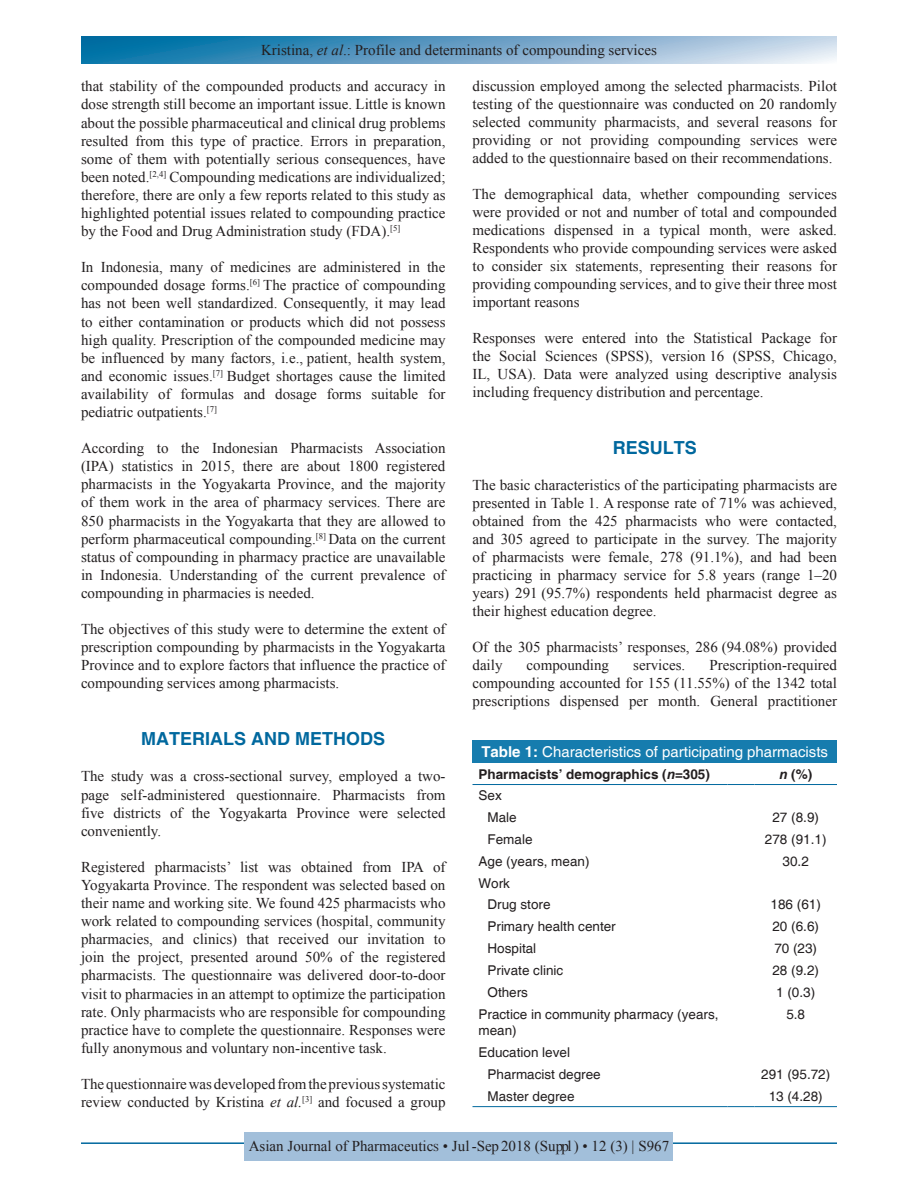
<style>
.page{position:relative;width:918px;height:1188px;background:#fff}
.page>*{position:absolute;margin:0;border:0;box-sizing:border-box;transform-origin:0 0}
.t1{font:700 18px "Helvetica";color:#00689e}
.TX{font:15px/18.1px "Times New Roman";color:#231f20;text-align:justify}
.RF{font:15px "Times New Roman";color:#231f20}
.TT{font:15px "Helvetica";color:#fff}
.TB{font:13.5px/16.5px "Helvetica";color:#231f20}
.TCH{font:700 13.5px "Helvetica";color:#231f20}
.TBL{font:13.5px "Helvetica";color:#231f20}
.s1{font-style:italic}
.s2{font-weight:700}
.s3{font-size:10.5px}
.s4{font-style:inherit}
</style>
<div class="page">
<svg style="left:81px;top:37px;width:756px;height:27px;background:#6ba4c8"></svg>
<hr style="left:81px;top:1142px;width:756px;height:2px;background:#00689e">
<div style="left:245px;top:1132px;width:428px;height:28px;background:#a2bfda"></div>
<div style="left:472px;top:740px;width:365px;height:23px;background:#167cae"></div>
<hr style="left:472px;top:1106px;width:256px;height:1px;background:#00689e">
<svg style="left:728px;top:1106px;width:26px;height:1px"></svg>
<hr style="left:754px;top:1106px;width:83px;height:1px;background:#00689e">
<hr style="left:472px;top:784px;width:256px;height:1px;background:#00689e">
<svg style="left:728px;top:784px;width:26px;height:1px"></svg>
<hr style="left:754px;top:784px;width:83px;height:1px;background:#00689e">
<p class="TX" style="left:261px;top:41px;width:397px">Kristina, <span class="s1">et al</span>.: Profile and determinants of compounding services</p>
<p class="TX" style="left:81px;top:77px;width:366px">that stability of the compounded products and accuracy in dose strength still become an important issue. Little is known about the possible pharmaceutical and clinical drug problems resulted from this type of practice. Errors in preparation, some of them with potentially serious consequences, have been noted.<sup>[2,4]</sup> Compounding medications are individualized; therefore, there are only a few reports related to this study as highlighted potential issues related to compounding practice by the Food and Drug Administration study (FDA).<sup>[5]</sup></p>
<p class="TX" style="left:81px;top:258px;width:366px">In Indonesia, many of medicines are administered in the compounded dosage forms.<sup>[6]</sup> The practice of compounding has not been well standardized. Consequently, it may lead to either contamination or products which did not possess high quality. Prescription of the compounded medicine may be influenced by many factors, i.e., patient, health system, and economic issues.<sup>[7]</sup> Budget shortages cause the limited availability of formulas and dosage forms suitable for pediatric outpatients.<sup>[7]</sup></p>
<p class="TX" style="left:81px;top:439px;width:366px">According to the Indonesian Pharmacists Association (IPA) statistics in 2015, there are about 1800 registered pharmacists in the Yogyakarta Province, and the majority of them work in the area of pharmacy services. There are 850 pharmacists in the Yogyakarta that they are allowed to perform pharmaceutical compounding.<sup>[8]</sup> Data on the current status of compounding in pharmacy practice are unavailable in Indonesia. Understanding of the current prevalence of compounding in pharmacies is needed.</p>
<p class="TX" style="left:81px;top:620px;width:366px">The objectives of this study were to determine the extent of prescription compounding by pharmacists in the Yogyakarta Province and to explore factors that influence the practice of compounding services among pharmacists.</p>
<h1 class="t1" style="left:141px;top:728px;width:245px">MATERIALS AND METHODS</h1>
<p class="TX" style="left:81px;top:767px;width:366px">The study was a cross-sectional survey, employed a two&shy;page self-administered questionnaire. Pharmacists from five districts of the Yogyakarta Province were selected conveniently.</p>
<p class="TX" style="left:81px;top:858px;width:366px">Registered pharmacists’ list was obtained from IPA of Yogyakarta Province. The respondent was selected based on their name and working site. We found 425 pharmacists who work related to compounding services (hospital, community pharmacies, and clinics) that received our invitation to join the project, presented around 50% of the registered pharmacists. The questionnaire was delivered door-to-door visit to pharmacies in an attempt to optimize the participation rate. Only pharmacists who are responsible for compounding practice have to complete the questionnaire. Responses were fully anonymous and voluntary non-incentive task.</p>
<p class="TX" style="left:81px;top:1075px;width:366px">The questionnaire was developed from the previous systematic review conducted by Kristina <span class="s1">et al.</span><sup>[3]</sup> and focused a group</p>
<p class="TX" style="left:472px;top:77px;width:366px">discussion employed among the selected pharmacists. Pilot testing of the questionnaire was conducted on 20 randomly selected community pharmacists, and several reasons for providing or not providing compounding services were added to the questionnaire based on their recommendations.</p>
<p class="TX" style="left:472px;top:185px;width:366px">The demographical data, whether compounding services were provided or not and number of total and compounded medications dispensed in a typical month, were asked.<br>Respondents who provide compounding services were asked to consider six statements, representing their reasons for providing compounding services, and to give their three most important reasons</p>
<p class="TX" style="left:472px;top:329px;width:366px">Responses were entered into the Statistical Package for the Social Sciences (SPSS), version 16 (SPSS, Chicago, IL, USA). Data were analyzed using descriptive analysis including frequency distribution and percentage.</p>
<h1 class="t1" style="left:613px;top:437px;width:86px">RESULTS</h1>
<p class="TX" style="left:472px;top:476px;width:366px">The basic characteristics of the participating pharmacists are presented in Table 1. A response rate of 71% was achieved, obtained from the 425 pharmacists who were contacted, and 305 agreed to participate in the survey. The majority of pharmacists were female, 278 (91.1%), and had been practicing in pharmacy service for 5.8 years (range 1–20 years) 291 (95.7%) respondents held pharmacist degree as their highest education degree.</p>
<p class="TX" style="left:472px;top:638px;width:366px">Of the 305 pharmacists’ responses, 286 (94.08%) provided daily</p>
<p class="TX" style="left:472px;top:656px;width:366px;text-indent:237px">Prescription-required compounding accounted for 155 (11.55%) of the 1342 total prescriptions dispensed per month. General practitioner</p>
<p class="TT" style="left:481px;top:743px;width:348px"><span class="s2">Table 1:</span> Characteristics of participating pharmacists</p>
<p class="TCH" style="left:478px;top:766px;width:233px">Pharmacists’ demographics (<span class="s1">n</span>=305)</p>
<p class="TCH" style="left:779px;top:766px;width:34px"><span class="s1">n</span> (%)</p>
<p class="TB" style="left:478px;top:788px;width:25px">Sex</p>
<p class="TB" style="left:488px;top:810px;width:31px">Male</p>
<p class="TB" style="left:772px;top:810px;width:48px">27 (8.9)</p>
<p class="TB" style="left:488px;top:832px;width:47px">Female</p>
<p class="TB" style="left:765px;top:832px;width:63px">278 (91.1)</p>
<p class="TB" style="left:478px;top:853px;width:113px">Age (years, mean)</p>
<p class="TB" style="left:783px;top:853px;width:28px">30.2</p>
<p class="TB" style="left:478px;top:875px;width:33px">Work</p>
<p class="TB" style="left:488px;top:897px;width:65px">Drug store</p>
<p class="TB" style="left:771px;top:897px;width:52px">186 (61)</p>
<p class="TB" style="left:488px;top:919px;width:130px">Primary health center</p>
<p class="TB" style="left:772px;top:919px;width:48px">20 (6.6)</p>
<p class="TB" style="left:488px;top:941px;width:50px">Hospital</p>
<p class="TB" style="left:774px;top:941px;width:44px">70 (23)</p>
<p class="TB" style="left:488px;top:962px;width:77px">Private clinic</p>
<p class="TB" style="left:772px;top:962px;width:48px">28 (9.2)</p>
<p class="TB" style="left:488px;top:984px;width:42px">Others</p>
<p class="TB" style="left:776px;top:984px;width:41px">1 (0.3)</p>
<p class="TB" style="left:478px;top:1006px;width:242px">Practice in community pharmacy (years, mean)</p>
<p class="TB" style="left:786px;top:1006px;width:20px">5.8</p>
<p class="TB" style="left:478px;top:1044px;width:93px">Education level</p>
<p class="TB" style="left:488px;top:1066px;width:115px">Pharmacist degree</p>
<p class="TB" style="left:761px;top:1066px;width:71px">291 (95.72)</p>
<p class="TBL" style="left:488px;top:1088px;width:89px">Master degree</p>
<p class="TBL" style="left:769px;top:1088px;width:56px">13 (4.28)</p>
<p class="TX" style="left:527px;top:656px;width:84px">compounding</p>
<p class="TX" style="left:633px;top:656px;width:54px">services.</p>
<p class="RF" style="left:249px;top:1136px;width:422px">Asian Journal of Pharmaceutic<span class="s3">s</span> <span class="s4">•</span> Jul -Sep 2018 (Suppl ) <span class="s4">• 12 (3) | S967</span></p>
</div>
